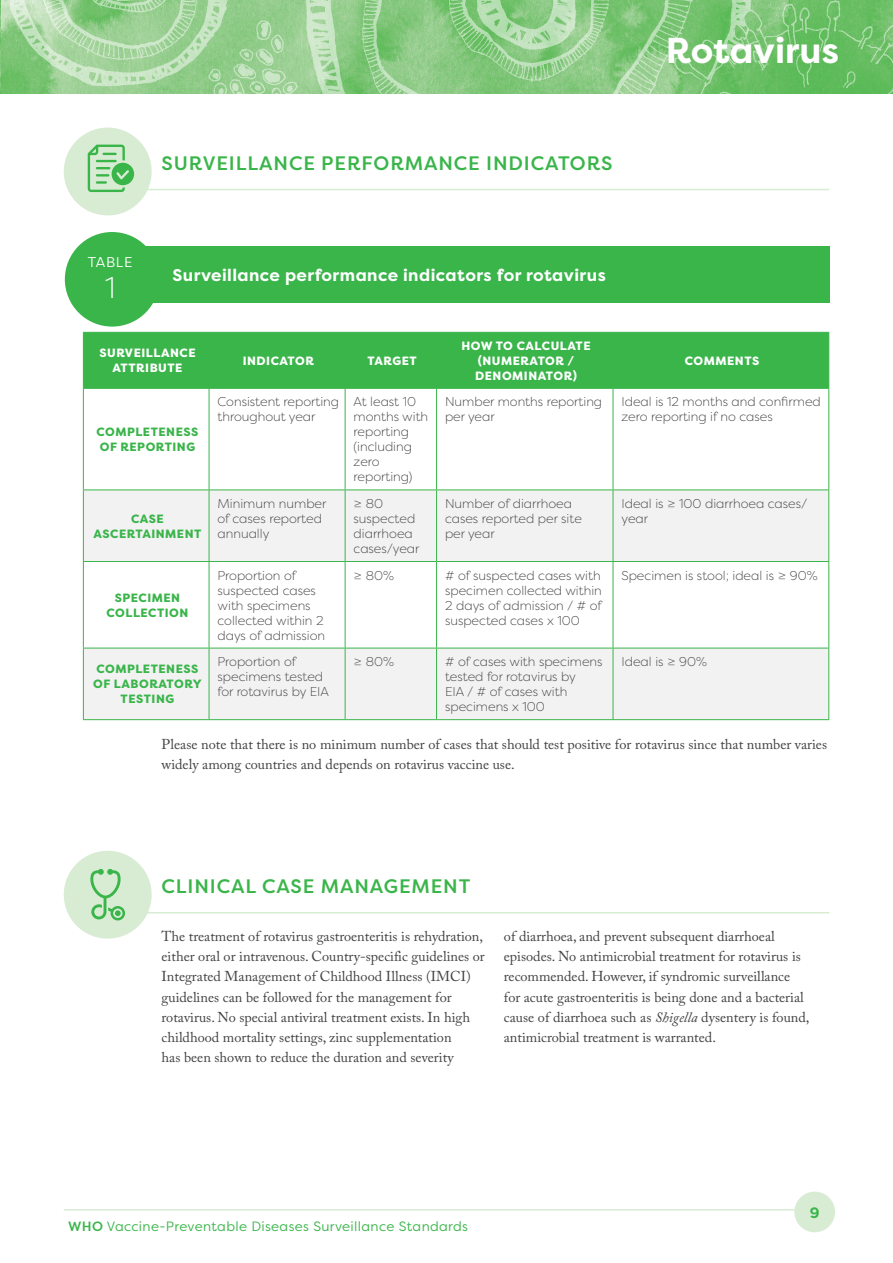
<style>
.page{position:relative;width:893px;height:1263px;background:#fff}
.page>*{position:absolute;margin:0;border:0;box-sizing:border-box;transform-origin:0 0}
.t1{font:700 36px "Filson Pro";color:#fff}
.t2{font:300 30px "Filson Pro";color:#fff}
.t3{font:500 19.5px "Filson Pro";letter-spacing:.045em;color:#3ab54a}
.t4{font:700 16.95px "Filson Pro";letter-spacing:.025em;color:#fff}
.t5{font:700 15px "Filson Pro";color:#3ab54a}
.t6{font:14.25px/20.2px "Adobe Caslon Pro";color:#414042}
.t7{font:14.1px "Filson Pro";letter-spacing:.045em;color:#fff}
.t8{font:13.5px "Filson Pro";letter-spacing:.025em;color:#3ab54a}
.t9{font:300 12.75px/15px "Filson Pro";color:#414042}
.t10{font:800 12px/15px "Filson Pro";letter-spacing:.045em;color:#3ab54a;text-align:center}
.t11{font:800 12px/15px "Filson Pro";letter-spacing:.045em;color:#fff;text-align:center}
.s1{font-style:italic}
.s2{font-weight:500}
</style>
<div class="page">
<img style="left:5px;top:0;width:888px;height:94px">
<hr style="left:64px;top:1209px;width:765px;height:1px;background:#d8ecd4">
<div style="left:794px;top:1191px;width:41px;height:41px;background:#d8ecd4;border-radius:50%"></div>
<div style="left:64px;top:128px;width:88px;height:87px;background:#d8ecd4;border-radius:50%"></div>
<hr style="left:100px;top:189px;width:729px;height:1px;background:#d8ecd4">
<svg style="left:88px;top:145px;width:46px;height:47px"></svg>
<div style="left:84px;top:333px;width:744px;height:55px;background:#3ab54a"></div>
<svg style="left:84px;top:490px;width:744px;height:229px;fill:#f2f2f3"></svg>
<hr style="left:83px;top:332px;width:126px;height:1px;background:#3ab54a">
<hr style="left:83px;top:333px;width:1px;height:55px;background:#3ab54a">
<hr style="left:209px;top:332px;width:136px;height:1px;background:#3ab54a">
<hr style="left:209px;top:333px;width:1px;height:55px;background:#3ab54a">
<hr style="left:345px;top:332px;width:92px;height:1px;background:#3ab54a">
<hr style="left:345px;top:333px;width:1px;height:55px;background:#3ab54a">
<hr style="left:437px;top:332px;width:176px;height:1px;background:#3ab54a">
<hr style="left:436px;top:333px;width:1px;height:55px;background:#3ab54a">
<hr style="left:613px;top:332px;width:216px;height:1px;background:#3ab54a">
<hr style="left:613px;top:333px;width:1px;height:55px;background:#3ab54a">
<hr style="left:828px;top:333px;width:1px;height:55px;background:#3ab54a">
<hr style="left:83px;top:388px;width:126px;height:1px;background:#3ab54a">
<hr style="left:83px;top:389px;width:1px;height:100px;background:#3ab54a">
<hr style="left:209px;top:388px;width:136px;height:1px;background:#3ab54a">
<hr style="left:209px;top:389px;width:1px;height:100px;background:#3ab54a">
<hr style="left:345px;top:388px;width:92px;height:1px;background:#3ab54a">
<hr style="left:345px;top:389px;width:1px;height:100px;background:#3ab54a">
<hr style="left:437px;top:388px;width:176px;height:1px;background:#3ab54a">
<hr style="left:436px;top:389px;width:1px;height:100px;background:#3ab54a">
<hr style="left:613px;top:388px;width:216px;height:1px;background:#3ab54a">
<hr style="left:613px;top:389px;width:1px;height:100px;background:#3ab54a">
<hr style="left:828px;top:389px;width:1px;height:100px;background:#3ab54a">
<hr style="left:83px;top:489px;width:126px;height:1px;background:#3ab54a">
<hr style="left:83px;top:490px;width:1px;height:71px;background:#3ab54a">
<hr style="left:209px;top:489px;width:136px;height:1px;background:#3ab54a">
<hr style="left:209px;top:490px;width:1px;height:71px;background:#3ab54a">
<hr style="left:345px;top:489px;width:92px;height:1px;background:#3ab54a">
<hr style="left:345px;top:490px;width:1px;height:71px;background:#3ab54a">
<hr style="left:437px;top:489px;width:176px;height:1px;background:#3ab54a">
<hr style="left:436px;top:490px;width:1px;height:71px;background:#3ab54a">
<hr style="left:613px;top:489px;width:216px;height:1px;background:#3ab54a">
<hr style="left:613px;top:490px;width:1px;height:71px;background:#3ab54a">
<hr style="left:828px;top:490px;width:1px;height:71px;background:#3ab54a">
<hr style="left:83px;top:561px;width:126px;height:1px;background:#3ab54a">
<hr style="left:83px;top:562px;width:1px;height:86px;background:#3ab54a">
<hr style="left:209px;top:561px;width:136px;height:1px;background:#3ab54a">
<hr style="left:209px;top:562px;width:1px;height:86px;background:#3ab54a">
<hr style="left:345px;top:561px;width:92px;height:1px;background:#3ab54a">
<hr style="left:345px;top:562px;width:1px;height:86px;background:#3ab54a">
<hr style="left:437px;top:561px;width:176px;height:1px;background:#3ab54a">
<hr style="left:436px;top:562px;width:1px;height:86px;background:#3ab54a">
<hr style="left:613px;top:561px;width:216px;height:1px;background:#3ab54a">
<hr style="left:613px;top:562px;width:1px;height:86px;background:#3ab54a">
<hr style="left:828px;top:562px;width:1px;height:86px;background:#3ab54a">
<hr style="left:83px;top:648px;width:126px;height:1px;background:#3ab54a">
<hr style="left:83px;top:648px;width:1px;height:71px;background:#3ab54a">
<hr style="left:209px;top:648px;width:136px;height:1px;background:#3ab54a">
<hr style="left:209px;top:648px;width:1px;height:71px;background:#3ab54a">
<hr style="left:345px;top:648px;width:92px;height:1px;background:#3ab54a">
<hr style="left:345px;top:648px;width:1px;height:71px;background:#3ab54a">
<hr style="left:437px;top:648px;width:176px;height:1px;background:#3ab54a">
<hr style="left:436px;top:648px;width:1px;height:71px;background:#3ab54a">
<hr style="left:613px;top:648px;width:216px;height:1px;background:#3ab54a">
<hr style="left:613px;top:648px;width:1px;height:71px;background:#3ab54a">
<hr style="left:828px;top:648px;width:1px;height:71px;background:#3ab54a">
<hr style="left:83px;top:719px;width:126px;height:1px;background:#3ab54a">
<hr style="left:209px;top:719px;width:136px;height:1px;background:#3ab54a">
<hr style="left:345px;top:719px;width:92px;height:1px;background:#3ab54a">
<hr style="left:437px;top:719px;width:176px;height:1px;background:#3ab54a">
<hr style="left:613px;top:719px;width:216px;height:1px;background:#3ab54a">
<div style="left:65px;top:232px;width:94px;height:95px;background:#3ab54a;border-radius:50%"></div>
<div style="left:121px;top:246px;width:708px;height:57px;background:#3ab54a"></div>
<div style="left:64px;top:851px;width:88px;height:88px;background:#d8ecd4;border-radius:50%"></div>
<hr style="left:100px;top:912px;width:729px;height:1px;background:#d8ecd4">
<svg style="left:90px;top:869px;width:35px;height:51px"></svg>
<h3 class="t3" style="left:162px;top:150px;width:452px">SURVEILLANCE PERFORMANCE INDICATORS</h3>
<p class="t7" style="left:88px;top:252px;width:46px">TABLE</p>
<h2 class="t2" style="left:105px;top:268px;width:12px">1</h2>
<p class="t4" style="left:173px;top:264px;width:435px">Surveillance performance indicators for rotavirus</p>
<p class="t11" style="left:99px;top:346px;width:98px">SURVEILLANCE<br>ATTRIBUTE</p>
<p class="t11" style="left:243px;top:353px;width:73px">INDICATOR</p>
<p class="t11" style="left:367px;top:353px;width:51px">TARGET</p>
<p class="t11" style="left:461px;top:338px;width:131px">HOW TO CALCULATE (NUMERATOR /<br>DENOMINATOR)</p>
<h1 class="t1" style="left:666px;top:28px;width:175px">Rotavirus</h1>
<p class="t11" style="left:685px;top:353px;width:76px">COMMENTS</p>
<p class="t10" style="left:96px;top:425px;width:104px;text-align:left">COMPLETENESS<br>OF REPORTING</p>
<p class="t10" style="left:94px;top:511px;width:109px">CASE<br>ASCERTAINMENT</p>
<p class="t10" style="left:107px;top:590px;width:83px">SPECIMEN<br>COLLECTION</p>
<p class="t9" style="left:218px;top:394px;width:123px">Consistent reporting throughout year</p>
<p class="t9" style="left:354px;top:394px;width:76px">At least 10 months with reporting (including zero reporting)</p>
<p class="t9" style="left:445px;top:394px;width:159px">Number months reporting per year</p>
<p class="t9" style="left:621px;top:394px;width:201px">Ideal is 12 months and confirmed zero reporting if no cases</p>
<p class="t9" style="left:218px;top:496px;width:110px">Minimum number of cases reported annually</p>
<p class="t9" style="left:354px;top:496px;width:67px">≥ 80 suspected diarrhoea cases/year</p>
<p class="t9" style="left:445px;top:496px;width:138px">Number of diarrhoea cases reported per site per year</p>
<p class="t9" style="left:621px;top:496px;width:187px">Ideal is ≥ 100 diarrhoea cases/ year</p>
<p class="t9" style="left:218px;top:567px;width:109px">Proportion of suspected cases with specimens collected within 2 days of admission</p>
<p class="t9" style="left:354px;top:567px;width:42px">≥ 80%</p>
<p class="t9" style="left:445px;top:567px;width:158px;text-align:justify"># of suspected cases with specimen collected within 2 days of admission / # of suspected cases x 100</p>
<p class="t9" style="left:621px;top:567px;width:198px">Specimen is stool; ideal is ≥ 90%</p>
<p class="t10" style="left:93px;top:662px;width:110px">COMPLETENESS<br>OF LABORATORY<br>TESTING</p>
<p class="t9" style="left:218px;top:654px;width:113px">Proportion of specimens tested for rotavirus by EIA</p>
<p class="t9" style="left:354px;top:654px;width:42px">≥ 80%</p>
<p class="t9" style="left:445px;top:654px;width:159px"># of cases with specimens tested for rotavirus by<br>EIA / # of cases with specimens x 100</p>
<p class="t9" style="left:621px;top:654px;width:87px">Ideal is ≥ 90%</p>
<p class="t6" style="left:162px;top:733px;width:667px">Please note that there is no minimum number of cases that should test positive for rotavirus since that number varies widely among countries and depends on rotavirus vaccine use.</p>
<h3 class="t3" style="left:162px;top:873px;width:310px">CLINICAL CASE MANAGEMENT</h3>
<p class="t6" style="left:162px;top:926px;width:325px">The treatment of rotavirus gastroenteritis is rehydration, either oral or intravenous. Country-specific guidelines or Integrated Management of Childhood Illness (IMCI) guidelines can be followed for the management for rotavirus. No special antiviral treatment exists. In high childhood mortality settings, zinc supplementation<br>has been shown to reduce the duration and severity</p>
<p class="t6" style="left:504px;top:926px;width:307px">of diarrhoea, and prevent subsequent diarrhoeal episodes. No antimicrobial treatment for rotavirus is recommended. However, if syndromic surveillance for acute gastroenteritis is being done and a bacterial cause of diarrhoea such as <span class="s1">Shigella</span> dysentery is found, antimicrobial treatment is warranted.</p>
<p class="t8" style="left:68px;top:1217px;width:401px"><span class="s2">WHO</span> Vaccine-Preventable Diseases Surveillance Standards</p>
<p class="t5" style="left:810px;top:1203px;width:11px">9</p>
</div>
